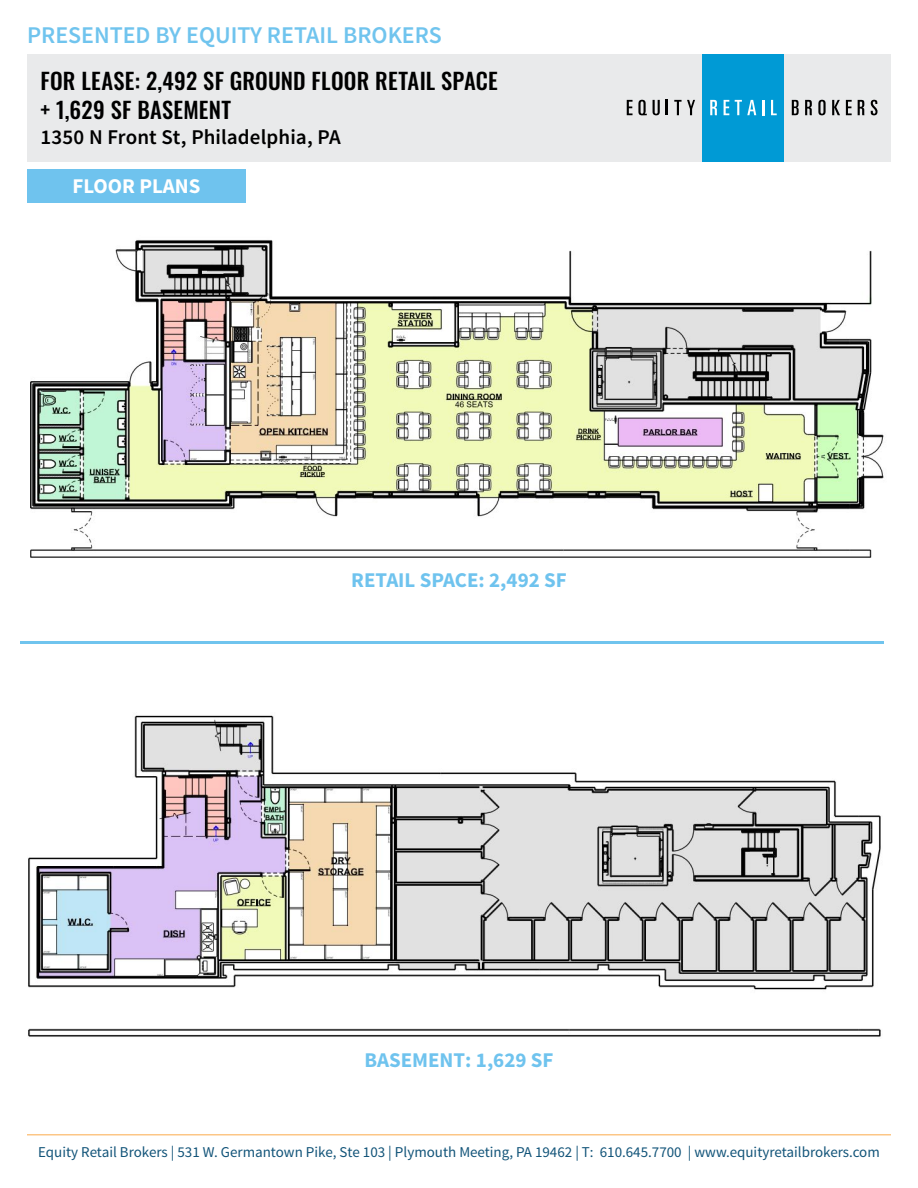
<style>
.page{position:relative;width:918px;height:1188px;background:#fff}
.page>*{position:absolute;margin:0;border:0;box-sizing:border-box;transform-origin:0 0}
.t1{font:600 24px "Source Sans Pro";color:#70c4ee}
.t2{font:500 22.5px/28.8px "Oswald";letter-spacing:.01em;color:#000}
.t3{font:700 21px "Source Sans Pro";color:#6fc3ee}
.t4{font:600 21px "Source Sans Pro";letter-spacing:.005em;color:#000}
.t5{font:700 21px "Source Sans Pro";color:#fff}
.t6{font:15px "Source Sans Pro";color:#125479}
</style>
<div class="page">
<div style="left:27px;top:54px;width:864px;height:108px;background:#e9eaeb"></div>
<svg style="left:666px;top:100px;width:2px;height:15px"></svg>
<div style="left:702px;top:54px;width:81px;height:108px;background:#009ad5"></div>
<svg style="left:627px;top:100px;width:20px;height:15px"></svg>
<svg style="left:653px;top:100px;width:7px;height:15px"></svg>
<svg style="left:674px;top:100px;width:21px;height:15px"></svg>
<svg style="left:710px;top:100px;width:7px;height:15px"></svg>
<svg style="left:724px;top:100px;width:5px;height:15px"></svg>
<svg style="left:735px;top:100px;width:21px;height:15px"></svg>
<svg style="left:762px;top:100px;width:2px;height:15px"></svg>
<svg style="left:771px;top:100px;width:6px;height:15px"></svg>
<svg style="left:792px;top:100px;width:7px;height:15px"></svg>
<svg style="left:805px;top:100px;width:7px;height:15px"></svg>
<svg style="left:818px;top:100px;width:8px;height:15px"></svg>
<svg style="left:832px;top:100px;width:8px;height:15px"></svg>
<svg style="left:846px;top:100px;width:6px;height:15px"></svg>
<svg style="left:858px;top:100px;width:6px;height:15px"></svg>
<svg style="left:871px;top:100px;width:7px;height:15px"></svg>
<img style="left:30px;top:240px;width:854px;height:318px">
<img style="left:28px;top:715px;width:853px;height:322px">
<hr style="left:27px;top:1134px;width:864px;height:2px;background:#fcc686">
<hr style="left:20px;top:641px;width:864px;height:3px;background:#70c4ee">
<div style="left:27px;top:169px;width:219px;height:34px;background:#6fc3ee"></div>
<h1 class="t1" style="left:27px;top:20px;width:416px">PRESENTED BY EQUITY RETAIL BROKERS</h1>
<h2 class="t2" style="left:40px;top:68px;width:459px">FOR LEASE: 2,492 SF GROUND FLOOR RETAIL SPACE + 1,629 SF BASEMENT</h2>
<h3 class="t4" style="left:40px;top:124px;width:302px">1350 N Front St, Philadelphia, PA</h3>
<h3 class="t5" style="left:72px;top:172px;width:130px">FLOOR PLANS</h3>
<h3 class="t3" style="left:351px;top:566px;width:217px">RETAIL SPACE: 2,492 SF</h3>
<h3 class="t3" style="left:364px;top:1046px;width:191px">BASEMENT: 1,629 SF</h3>
<p class="t6" style="left:38px;top:1142px;width:843px">Equity Retail Brokers | 531 W. Germantown Pike, Ste 103 | Plymouth Meeting, PA 19462 | T: 610.645.7700 | www.equityretailbrokers.com</p>
</div>
